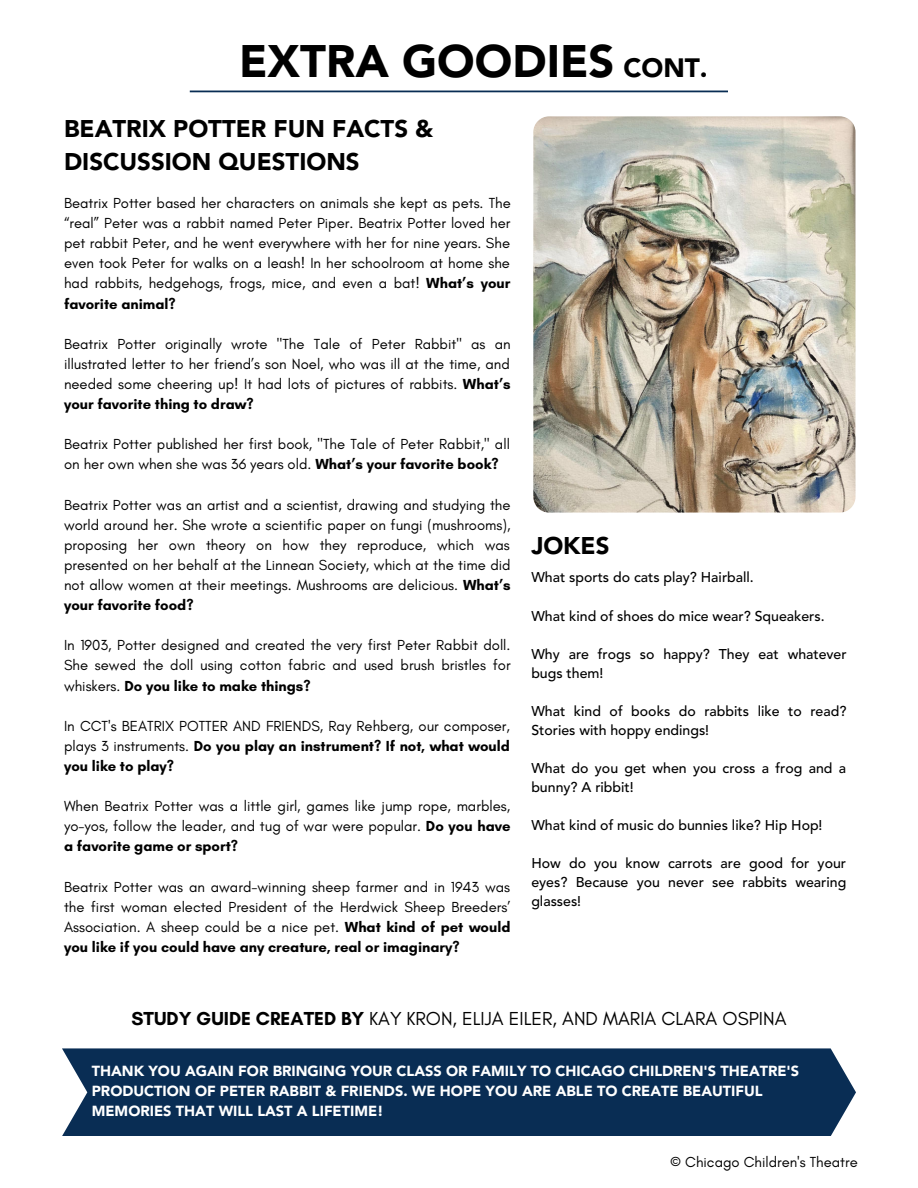
<style>
.page{position:relative;width:918px;height:1188px;background:#fff}
.page>*{position:absolute;margin:0;border:0;box-sizing:border-box;transform-origin:0 0}
.t1{font:900 45.15px "Avenir";color:#000}
.t2{font:900 24px/32.8px "Avenir";color:#000}
.t3{font:19.2px "Glacial Indifference";color:#000}
.t4{font:14.85px/20.1px "Glacial Indifference";color:#000;text-align:justify}
.t5{font:900 14.55px/20.1px "Avenir";color:#fff}
.t6{font:500 14.1px/19px "Avenir LT Std";color:#000}
.s1{font-size:26.4px}
.s2{font-weight:700}
</style>
<div class="page">
<svg style="left:190px;top:91px;width:538px;height:1px"></svg>
<div style="left:62px;top:1048px;width:794px;height:88px;background:#092d54"></div>
<img style="left:533px;top:116px;width:323px;height:397px">
<h1 class="t1" style="left:239px;top:34px;width:470px">EXTRA GOODIES <span class="s1">CONT.</span></h1>
<h2 class="t2" style="left:64px;top:112px;width:371px">BEATRIX POTTER FUN FACTS &amp;<br>DISCUSSION QUESTIONS</h2>
<p class="t4" style="left:64px;top:193px;width:448px">Beatrix Potter based her characters on animals she kept as pets. The “real” Peter was a rabbit named Peter Piper. Beatrix Potter loved her pet rabbit Peter, and he went everywhere with her for nine years. She even took Peter for walks on a leash! In her schoolroom at home she had rabbits, hedgehogs, frogs, mice, and even a bat! <span class="s2">What’s your favorite animal?</span></p>
<p class="t4" style="left:64px;top:334px;width:448px">Beatrix Potter originally wrote "The Tale of Peter Rabbit" as an illustrated letter to her friend’s son Noel, who was ill at the time, and needed some cheering up! It had lots of pictures of rabbits. <span class="s2">What’s your favorite thing to draw?</span></p>
<p class="t4" style="left:64px;top:435px;width:447px">Beatrix Potter published her first book, "The Tale of Peter Rabbit," all on her own when she was 36 years old. <span class="s2">What’s your favorite book?</span></p>
<p class="t4" style="left:64px;top:495px;width:448px">Beatrix Potter was an artist and a scientist, drawing and studying the world around her. She wrote a scientific paper on fungi (mushrooms), proposing her own theory on how they reproduce, which was presented on her behalf at the Linnean Society, which at the time did not allow women at their meetings. Mushrooms are delicious. <span class="s2">What’s your favorite food?</span></p>
<p class="t4" style="left:64px;top:636px;width:448px">In 1903, Potter designed and created the very first Peter Rabbit doll.<br>She sewed the doll using cotton fabric and used brush bristles for whiskers. <span class="s2">Do you like to make things?</span></p>
<p class="t4" style="left:64px;top:716px;width:447px">In CCT's BEATRIX POTTER AND FRIENDS, Ray Rehberg, our composer, plays 3 instruments. <span class="s2">Do you play an instrument? If not, what would you like to play?</span></p>
<p class="t4" style="left:64px;top:796px;width:448px">When Beatrix Potter was a little girl, games like jump rope, marbles, yo-yos, follow the leader, and tug of war were popular. <span class="s2">Do you have a favorite game or sport?</span></p>
<p class="t4" style="left:64px;top:877px;width:448px">Beatrix Potter was an award-winning sheep farmer and in 1943 was the first woman elected President of the Herdwick Sheep Breeders’ Association. A sheep could be a nice pet. <span class="s2">What kind of pet would you like if you could have any creature, real or imaginary?</span></p>
<h2 class="t2" style="left:531px;top:529px;width:80px">JOKES</h2>
<p class="t6" style="left:531px;top:568px;width:224px">What sports do cats play? Hairball.</p>
<p class="t6" style="left:531px;top:606px;width:295px">What kind of shoes do mice wear? Squeakers.</p>
<p class="t6" style="left:531px;top:645px;width:317px">Why are frogs so happy? They eat whatever bugs them!</p>
<p class="t6" style="left:531px;top:702px;width:317px">What kind of books do rabbits like to read?<br>Stories with hoppy endings!</p>
<p class="t6" style="left:531px;top:759px;width:316px">What do you get when you cross a frog and a bunny? A ribbit!</p>
<p class="t6" style="left:531px;top:816px;width:293px">What kind of music do bunnies like? Hip Hop!</p>
<p class="t6" style="left:531px;top:854px;width:316px;text-align:justify">How do you know carrots are good for your eyes? Because you never see rabbits wearing glasses!</p>
<p class="t3" style="left:131px;top:1008px;width:657px"><span class="s2">STUDY GUIDE CREATED BY</span> KAY KRON, ELIJA EILER, AND MARIA CLARA OSPINA</p>
<p class="t5" style="left:92px;top:1061px;width:709px">THANK YOU AGAIN FOR BRINGING YOUR CLASS OR FAMILY TO CHICAGO CHILDREN'S THEATRE'S<br>PRODUCTION OF PETER RABBIT &amp; FRIENDS. WE HOPE YOU ARE ABLE TO CREATE BEAUTIFUL<br>MEMORIES THAT WILL LAST A LIFETIME!</p>
<p class="t4" style="left:670px;top:1152px;width:189px">© Chicago Children's Theatre</p>
</div>
